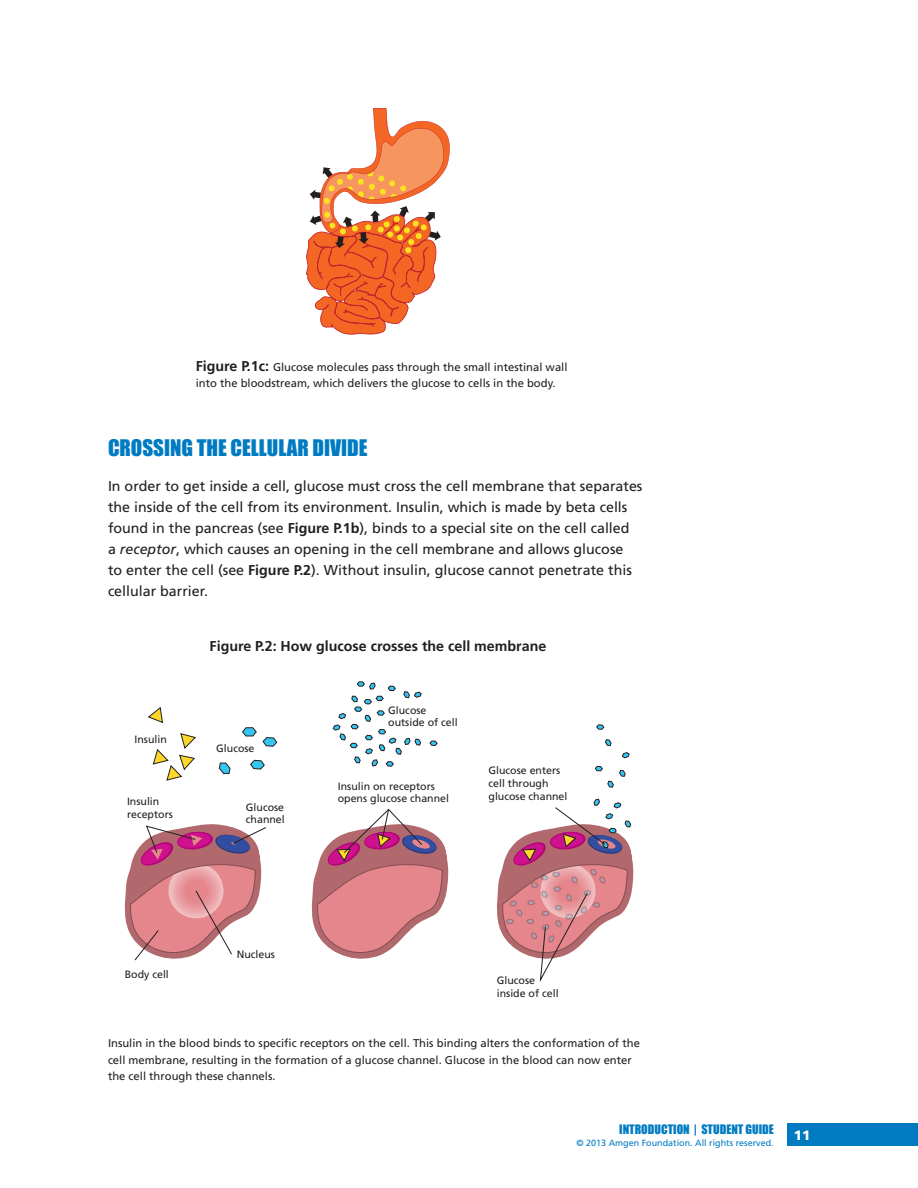
<style>
.page{position:relative;width:918px;height:1188px;background:#fff}
.page>*{position:absolute;margin:0;border:0;box-sizing:border-box;transform-origin:0 0}
.AMGEN_TEXT{font:21px "Impact";color:#007bc2}
.AMGEN_TEXT-2{font:14.25px/21px "Frutiger";color:#231f20}
.AMGEN_TEXT-3{font:700 14.25px "Frutiger";color:#231f20}
.t1{font:900 13.5px "Frutiger";color:#fff}
.t2{font:12px "Impact";color:#007bc2}
.t3{font:11.25px/16.5px "Frutiger";color:#231f20}
.t4{font:10.65px/12.8px "Frutiger";color:#231f20}
.t5{font:9px "Frutiger";color:#007bc2}
.s1{font-weight:700;font-size:14.25px}
.s2{font-weight:700}
.s3{font-style:italic}
</style>
<div class="page">
<div style="left:787px;top:1123px;width:131px;height:23px;background:#007bc2"></div>
<svg style="left:306px;top:108px;width:144px;height:227px"></svg>
<svg style="left:333px;top:682px;width:88px;height:84px"></svg>
<svg style="left:605px;top:739px;width:6px;height:7px"></svg>
<svg style="left:622px;top:752px;width:7px;height:6px"></svg>
<svg style="left:595px;top:766px;width:30px;height:21px"></svg>
<svg style="left:430px;top:741px;width:7px;height:5px"></svg>
<svg style="left:596px;top:725px;width:8px;height:5px"></svg>
<svg style="left:242px;top:727px;width:15px;height:10px"></svg>
<svg style="left:219px;top:763px;width:11px;height:11px"></svg>
<svg style="left:263px;top:737px;width:14px;height:10px"></svg>
<svg style="left:250px;top:760px;width:15px;height:9px"></svg>
<svg style="left:153px;top:734px;width:42px;height:46px"></svg>
<svg style="left:149px;top:708px;width:14px;height:15px"></svg>
<svg style="left:124px;top:824px;width:142px;height:137px"></svg>
<svg style="left:497px;top:799px;width:137px;height:183px"></svg>
<svg style="left:311px;top:808px;width:138px;height:151px"></svg>
<p class="t3" style="left:196px;top:359px;width:373px"><span class="s1">Figure P.1c:</span> Glucose molecules pass through the small intestinal wall into the bloodstream, which delivers the glucose to cells in the body.</p>
<p class="AMGEN_TEXT" style="left:108px;top:432px;width:261px">CROSSING THE CELLULAR DIVIDE</p>
<p class="AMGEN_TEXT-2" style="left:108px;top:475px;width:536px">In order to get inside a cell, glucose must cross the cell membrane that separates the inside of the cell from its environment. Insulin, which is made by beta cells found in the pancreas (see <span class="s2">Figure P.1b</span>), binds to a special site on the cell called<br>a <span class="s3">receptor</span>, which causes an opening in the cell membrane and allows glucose<br>to enter the cell (see <span class="s2">Figure P.2</span>). Without insulin, glucose cannot penetrate this cellular barrier.</p>
<p class="AMGEN_TEXT-3" style="left:210px;top:638px;width:338px">Figure P.2: How glucose crosses the cell membrane</p>
<p class="t4" style="left:135px;top:733px;width:34px">Insulin</p>
<p class="t4" style="left:127px;top:795px;width:47px">Insulin receptors</p>
<p class="t4" style="left:216px;top:742px;width:40px">Glucose</p>
<p class="t4" style="left:246px;top:800px;width:40px">Glucose channel</p>
<p class="t4" style="left:388px;top:703px;width:71px">Glucose outside of cell</p>
<p class="t4" style="left:338px;top:780px;width:113px">Insulin on receptors opens glucose channel</p>
<p class="t4" style="left:489px;top:764px;width:80px">Glucose enters cell through glucose channel</p>
<p class="t4" style="left:125px;top:968px;width:46px">Body cell</p>
<p class="t4" style="left:237px;top:948px;width:40px">Nucleus</p>
<p class="t4" style="left:497px;top:974px;width:63px">Glucose inside of cell</p>
<p class="t3" style="left:108px;top:1035px;width:533px">Insulin in the blood binds to specific receptors on the cell. This binding alters the conformation of the cell membrane, resulting in the formation of a glucose channel. Glucose in the blood can now enter the cell through these channels.</p>
<p class="t2" style="left:619px;top:1120px;width:156px">INTRODUCTION | STUDENT GUIDE</p>
<p class="t5" style="left:576px;top:1138px;width:199px">© 2013 Amgen Foundation. All rights reserved.</p>
<p class="t1" style="left:794px;top:1127px;width:18px">11</p>
</div>
